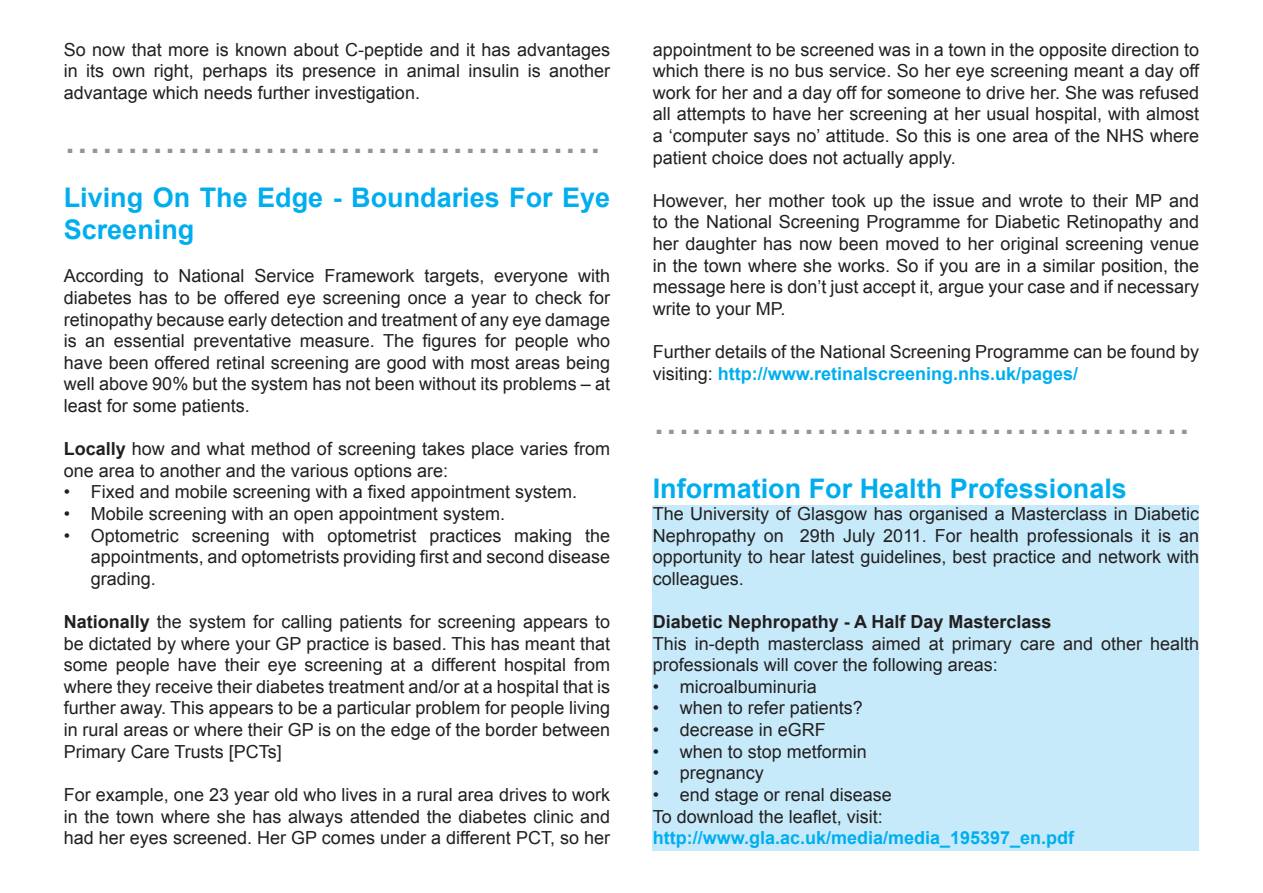
<style>
.page{position:relative;width:1263px;height:893px;background:#fff}
.page>*{position:absolute;margin:0;border:0;box-sizing:border-box;transform-origin:0 0}
.t1{font:45px "Arial";color:#939598}
.t2{font:700 27px/32.4px "Arial";color:#00aeef}
.t3{font:18px/21.6px "Arial";color:#231f20;text-align:justify}
.t4{font:700 18px "Arial";color:#00aeef}
.t5{font:700 18px "Arial";color:#231f20}
.s1{font-weight:700}
.s2{font-weight:700;color:#00aeef}
</style>
<div class="page">
<div style="left:653px;top:505px;width:546px;height:345px;background:#c6eafa"></div>
<p class="t3" style="left:64px;top:39px;width:548px">So now that more is known about C-peptide and it has advantages in its own right, perhaps its presence in animal insulin is another advantage which needs further investigation.</p>
<h1 class="t1" style="left:64px;top:108px;width:539px">...........................................</h1>
<h2 class="t2" style="left:64px;top:182px;width:548px">Living On The Edge - Boundaries For Eye<br>Screening</h2>
<p class="t3" style="left:64px;top:265px;width:548px">According to National Service Framework targets, everyone with diabetes has to be offered eye screening once a year to check for retinopathy because early detection and treatment of any eye damage is an essential preventative measure. The figures for people who have been offered retinal screening are good with most areas being well above 90% but the system has not been without its problems – at least for some patients.</p>
<p class="t3" style="left:64px;top:438px;width:548px"><span class="s1">Locally</span> how and what method of screening takes place varies from one area to another and the various options are:</p>
<p class="t3" style="left:64px;top:481px;width:515px">• Fixed and mobile screening with a fixed appointment system.</p>
<p class="t3" style="left:64px;top:503px;width:443px">• Mobile screening with an open appointment system.</p>
<p class="t3" style="left:91px;top:525px;width:521px;text-indent:-27px">• Optometric screening with optometrist practices making the appointments, and optometrists providing first and second disease grading.</p>
<p class="t3" style="left:64px;top:611px;width:548px"><span class="s1">Nationally</span> the system for calling patients for screening appears to be dictated by where your GP practice is based. This has meant that some people have their eye screening at a different hospital from where they receive their diabetes treatment and/or at a hospital that is further away. This appears to be a particular problem for people living in rural areas or where their GP is on the edge of the border between Primary Care Trusts [PCTs]</p>
<p class="t3" style="left:64px;top:784px;width:548px">For example, one 23 year old who lives in a rural area drives to work in the town where she has always attended the diabetes clinic and had her eyes screened. Her GP comes under a different PCT, so her</p>
<p class="t3" style="left:653px;top:39px;width:548px">appointment to be screened was in a town in the opposite direction to which there is no bus service. So her eye screening meant a day off work for her and a day off for someone to drive her. She was refused all attempts to have her screening at her usual hospital, with almost a ‘computer says no’ attitude. So this is one area of the NHS where patient choice does not actually apply.</p>
<p class="t3" style="left:653px;top:190px;width:548px">However, her mother took up the issue and wrote to their MP and to the National Screening Programme for Diabetic Retinopathy and her daughter has now been moved to her original screening venue in the town where she works. So if you are in a similar position, the message here is don’t just accept it, argue your case and if necessary write to your MP.</p>
<p class="t3" style="left:653px;top:341px;width:548px">Further details of the National Screening Programme can be found by visiting: <span class="s2">http://www.retinalscreening.nhs.uk/pages/</span></p>
<h1 class="t1" style="left:653px;top:388px;width:539px">...........................................</h1>
<h2 class="t2" style="left:653px;top:474px;width:476px">Information For Health Professionals</h2>
<p class="t3" style="left:653px;top:503px;width:548px">The University of Glasgow has organised a Masterclass in Diabetic Nephropathy on 29th July 2011. For health professionals it is an opportunity to hear latest guidelines, best practice and network with colleagues.</p>
<p class="t5" style="left:653px;top:610px;width:400px">Diabetic Nephropathy - A Half Day Masterclass</p>
<p class="t3" style="left:653px;top:633px;width:548px">This in-depth masterclass aimed at primary care and other health professionals will cover the following areas:</p>
<p class="t3" style="left:653px;top:676px;width:166px">• microalbuminuria</p>
<p class="t3" style="left:653px;top:697px;width:212px">• when to refer patients?</p>
<p class="t3" style="left:653px;top:719px;width:175px">• decrease in eGRF</p>
<p class="t3" style="left:653px;top:741px;width:216px">• when to stop metformin</p>
<p class="t3" style="left:653px;top:762px;width:113px">• pregnancy</p>
<p class="t3" style="left:653px;top:784px;width:241px">• end stage or renal disease<br>To download the leaflet, visit:</p>
<p class="t4" style="left:653px;top:826px;width:423px">http://www.gla.ac.uk/media/media_195397_en.pdf</p>
</div>
